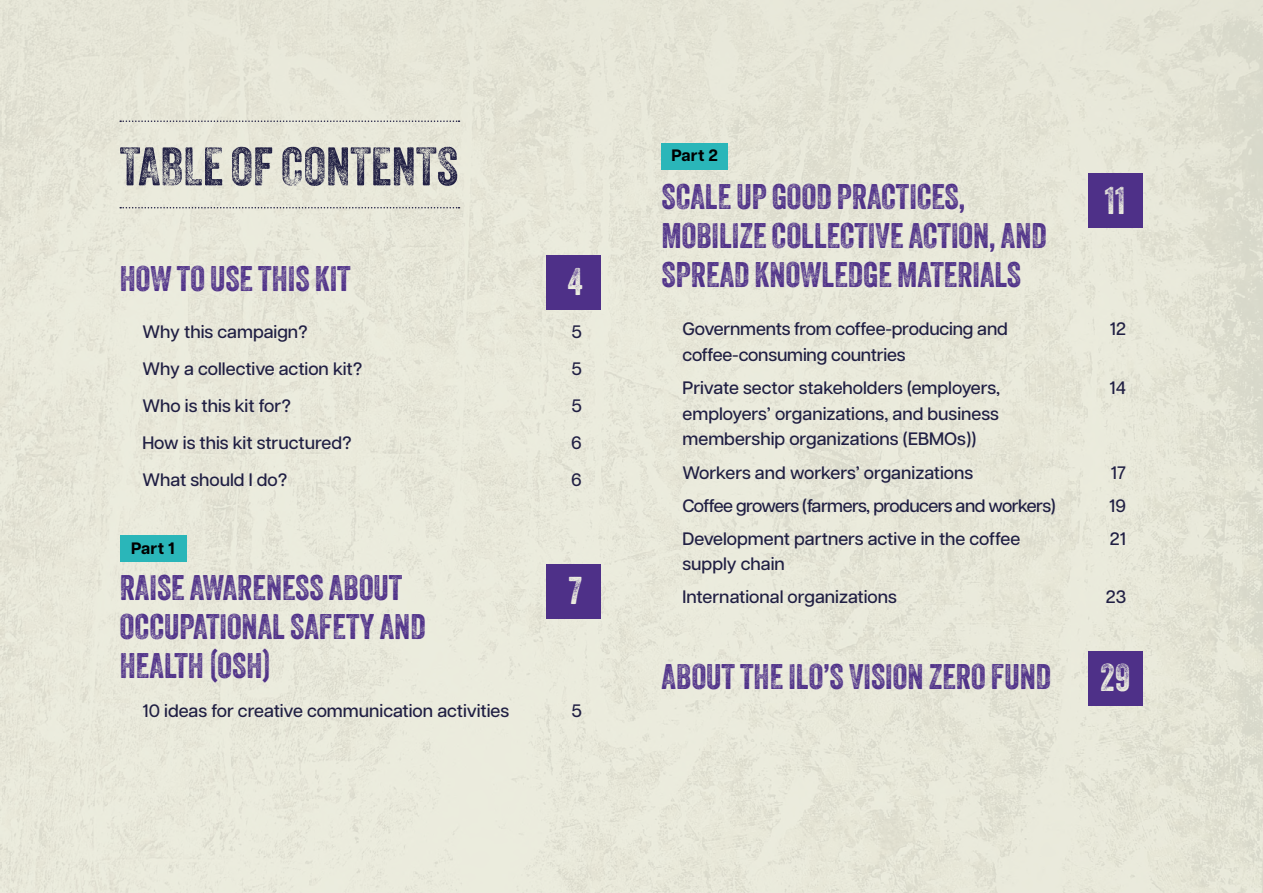
<style>
.page{position:relative;width:1263px;height:893px;background:#fff}
.page>*{position:absolute;margin:0;border:0;box-sizing:border-box;transform-origin:0 0}
.t1{font:52.5px "Veneer Three";color:#201f43}
.t2{font:37.5px "Veneer Three";color:#edeee0}
.t3{font:34.5px/39px "Veneer Two";color:#4e3088}
.t4{font:500 18px/25.5px "Articulat CF";color:#201f43}
.t5{font:500 18px "Articulat CF";letter-spacing:-.03em;color:#201f43}
.t6{font:700 16.5px "Articulat CF";letter-spacing:.015em;color:#000}
</style>
<div class="page">
<img style="left:0;top:0;width:1263px;height:893px">
<div style="left:546px;top:255px;width:55px;height:55px;background:#4e3088"></div>
<div style="left:546px;top:564px;width:55px;height:55px;background:#4e3088"></div>
<div style="left:120px;top:535px;width:66px;height:26px;background:#2ab6b9"></div>
<svg style="left:120px;top:207px;width:339px;height:1px"></svg>
<svg style="left:120px;top:120px;width:339px;height:2px"></svg>
<div style="left:1088px;top:174px;width:55px;height:54px;background:#4e3088"></div>
<div style="left:1088px;top:651px;width:55px;height:54px;background:#4e3088"></div>
<div style="left:661px;top:143px;width:67px;height:26px;background:#2ab6b9"></div>
<h1 class="t1" style="left:120px;top:135px;width:340px">TABLE OF CONTENTS</h1>
<h3 class="t3" style="left:120px;top:259px;width:232px">HOW TO USE THIS KIT</h3>
<h2 class="t2" style="left:568px;top:259px;width:16px">4</h2>
<p class="t4" style="left:142px;top:318px;width:167px">Why this campaign?</p>
<p class="t4" style="left:571px;top:318px;width:12px">5</p>
<p class="t4" style="left:142px;top:355px;width:221px">Why a collective action kit?</p>
<p class="t4" style="left:571px;top:355px;width:12px">5</p>
<p class="t4" style="left:142px;top:392px;width:150px">Who is this kit for?</p>
<p class="t4" style="left:571px;top:392px;width:12px">5</p>
<p class="t4" style="left:142px;top:429px;width:211px">How is this kit structured?</p>
<p class="t4" style="left:571px;top:429px;width:12px">6</p>
<p class="t4" style="left:142px;top:466px;width:146px">What should I do?</p>
<p class="t4" style="left:571px;top:466px;width:12px">6</p>
<p class="t6" style="left:131px;top:536px;width:45px">Part 1</p>
<h3 class="t3" style="left:120px;top:568px;width:307px">RAISE AWARENESS ABOUT<br>OCCUPATIONAL SAFETY AND<br>HEALTH (OSH)</h3>
<h2 class="t2" style="left:569px;top:568px;width:15px">7</h2>
<p class="t4" style="left:142px;top:697px;width:368px">10 ideas for creative communication activities</p>
<p class="t4" style="left:571px;top:697px;width:12px">5</p>
<p class="t6" style="left:671px;top:144px;width:48px">Part 2</p>
<h3 class="t3" style="left:661px;top:177px;width:387px">SCALE UP GOOD PRACTICES,<br>MOBILIZE COLLECTIVE ACTION, AND<br>SPREAD KNOWLEDGE MATERIALS</h3>
<h2 class="t2" style="left:1105px;top:178px;width:22px">11</h2>
<p class="t4" style="left:682px;top:315px;width:327px">Governments from coffee-producing and coffee-consuming countries</p>
<p class="t4" style="left:1110px;top:315px;width:18px">12</p>
<p class="t4" style="left:682px;top:374px;width:319px;text-align:justify">Private sector stakeholders (employers, employers’ organizations, and business membership organizations (EBMOs))</p>
<p class="t4" style="left:1109px;top:374px;width:18px">14</p>
<p class="t4" style="left:682px;top:459px;width:292px">Workers and workers’ organizations</p>
<p class="t4" style="left:1111px;top:459px;width:17px">17</p>
<p class="t5" style="left:682px;top:493px;width:375px">Coffee growers (farmers, producers and workers)</p>
<p class="t4" style="left:1109px;top:492px;width:18px">19</p>
<p class="t4" style="left:682px;top:525px;width:339px">Development partners active in the coffee supply chain</p>
<p class="t4" style="left:1110px;top:525px;width:18px">21</p>
<p class="t4" style="left:682px;top:583px;width:216px">International organizations</p>
<p class="t4" style="left:1106px;top:583px;width:22px">23</p>
<h3 class="t3" style="left:661px;top:657px;width:391px">ABOUT THE ILO’S VISION ZERO FUND</h3>
<h2 class="t2" style="left:1100px;top:655px;width:32px">29</h2>
</div>
